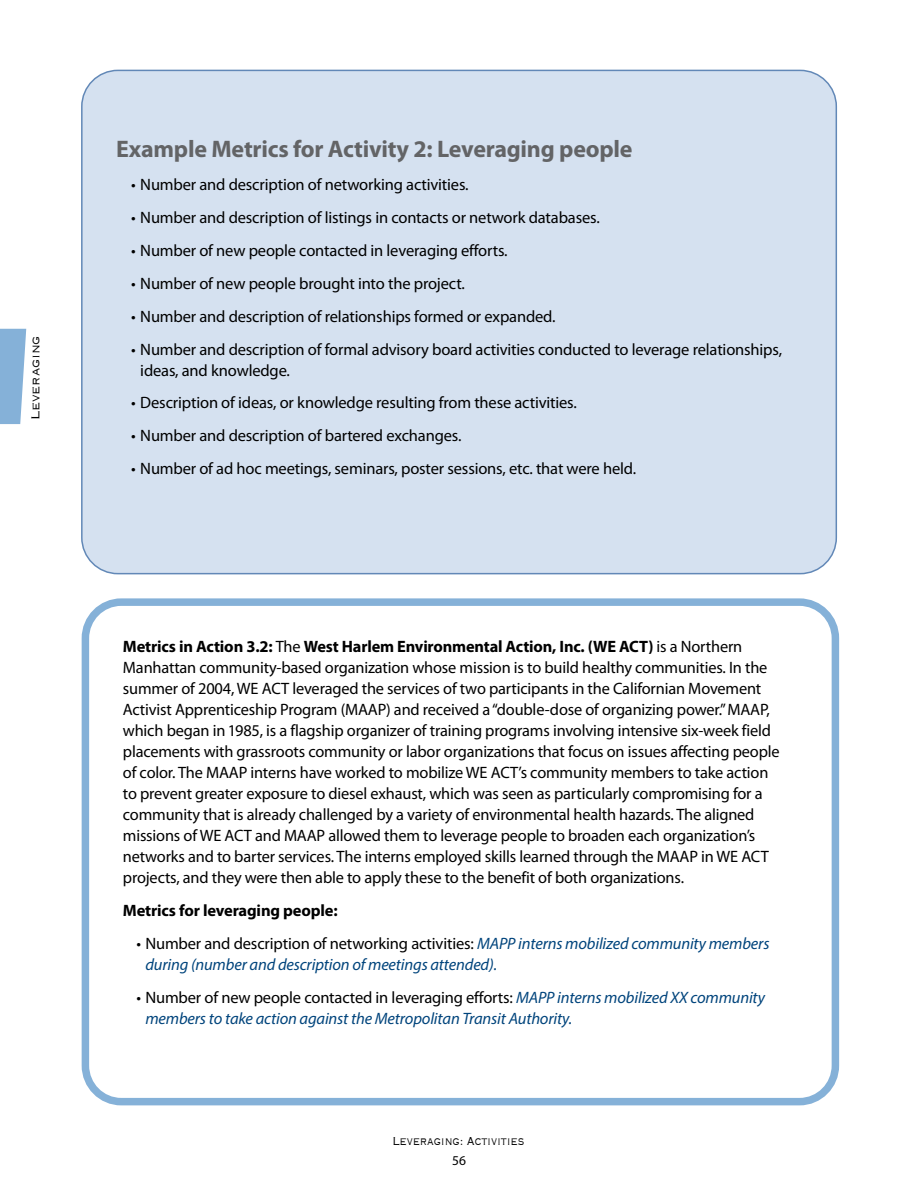
<style>
.page{position:relative;width:918px;height:1188px;background:#fff}
.page>*{position:absolute;margin:0;border:0;box-sizing:border-box;transform-origin:0 0}
.t1{font:700 24px "Myriad Pro";letter-spacing:-.01em;color:#636466}
.t2{font:16.5px/21px "Myriad Pro";letter-spacing:-.01em;color:#000}
.t3{font:italic 16.5px/21px "Myriad Pro";letter-spacing:-.01em;color:#00447c}
.t4{font:700 16.5px "Myriad Pro";letter-spacing:-.01em;color:#000}
.t5{font:300 15px "Copperplate";letter-spacing:-.01em;color:#000;scale:.8 1}
.t6{font:300 15px "Copperplate";letter-spacing:-.01em;color:#000}
.t7{font:13.5px "Myriad Pro";color:#000}
.s1{font-weight:700}
.s2{font-style:normal;color:#000}
</style>
<div class="page">
<svg style="left:0;top:329px;width:26px;height:95px;background:#91b9dc"></svg>
<div style="left:82px;top:70px;width:754px;height:504px;background:#d5e1f0;border-radius:36px"></div>
<div style="left:82px;top:598px;width:757px;height:507px;border:8px solid #85b1d8;border-radius:36px"></div>
<p class="t6" style="left:26px;top:420px;width:86px;rotate:-90deg">Leveraging</p>
<p class="t1" style="left:116px;top:134px;width:518px">Example Metrics for Activity 2: Leveraging people</p>
<p class="t2" style="left:131px;top:174px;width:339px">• Number and description of networking activities.</p>
<p class="t2" style="left:131px;top:207px;width:470px">• Number and description of listings in contacts or network databases.</p>
<p class="t2" style="left:131px;top:240px;width:378px">• Number of new people contacted in leveraging efforts.</p>
<p class="t2" style="left:131px;top:273px;width:335px">• Number of new people brought into the project.</p>
<p class="t2" style="left:131px;top:305px;width:426px">• Number and description of relationships formed or expanded.</p>
<p class="t2" style="left:140px;top:338px;width:643px;text-indent:-9px">• Number and description of formal advisory board activities conducted to leverage relationships, ideas, and knowledge.</p>
<p class="t2" style="left:131px;top:392px;width:447px">• Description of ideas, or knowledge resulting from these activities.</p>
<p class="t2" style="left:131px;top:425px;width:332px">• Number and description of bartered exchanges.</p>
<p class="t2" style="left:131px;top:458px;width:506px">• Number of ad hoc meetings, seminars, poster sessions, etc. that were held.</p>
<p class="t2" style="left:123px;top:636px;width:658px"><span class="s1">Metrics in Action 3.2:</span> The <span class="s1">West Harlem Environmental Action, Inc. (WE ACT)</span> is a Northern Manhattan community-based organization whose mission is to build healthy communities. In the summer of 2004, WE ACT leveraged the services of two participants in the Californian Movement Activist Apprenticeship Program (MAAP) and received a “double-dose of organizing power.” MAAP, which began in 1985, is a flagship organizer of training programs involving intensive six-week field placements with grassroots community or labor organizations that focus on issues affecting people of color. The MAAP interns have worked to mobilize WE ACT’s community members to take action to prevent greater exposure to diesel exhaust, which was seen as particularly compromising for a community that is already challenged by a variety of environmental health hazards. The aligned missions of WE ACT and MAAP allowed them to leverage people to broaden each organization’s networks and to barter services. The interns employed skills learned through the MAAP in WE ACT projects, and they were then able to apply these to the benefit of both organizations.</p>
<p class="t4" style="left:123px;top:900px;width:216px">Metrics for leveraging people:</p>
<p class="t3" style="left:145px;top:932px;width:626px;text-indent:-9px"><span class="s2">• Number and description of networking activities:</span> MAPP interns mobilized community members during (number and description of meetings attended).</p>
<p class="t3" style="left:145px;top:986px;width:621px;text-indent:-9px"><span class="s2">• Number of new people contacted in leveraging efforts:</span> MAPP interns mobilized XX community members to take action against the Metropolitan Transit Authority.</p>
<p class="t5" style="left:392px;top:1132px;width:167px">Leveraging: Activities</p>
<p class="t7" style="left:452px;top:1153px;width:15px">56</p>
</div>
